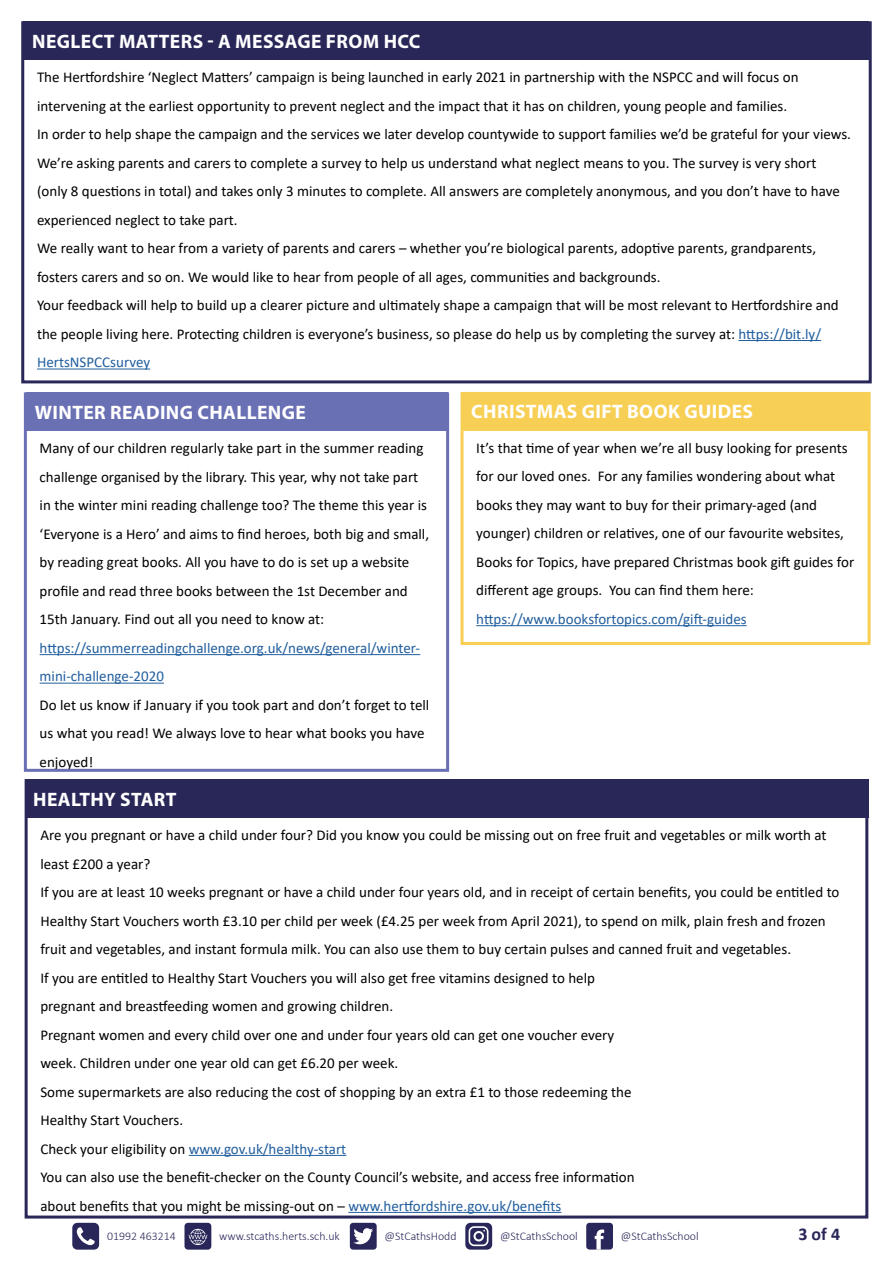
<style>
.page{position:relative;width:893px;height:1263px;background:#fff}
.page>*{position:absolute;margin:0;border:0;box-sizing:border-box;transform-origin:0 0}
.t1{font:700 19.5px "Myriad Pro";letter-spacing:.02em;color:#fff}
.t2{font:700 18px "Calibri";color:#292758}
.t3{font:15px/28.5px "Calibri";color:#000}
.t4{font:15px/28.5px "Calibri";color:#215e9e}
.t5{font:300 11.85px "Calibri";color:#292759}
.s1{color:#215e9e}
</style>
<div class="page">
<div style="left:586px;top:1223px;width:27px;height:26px;background:#292759;border-radius:3px"></div>
<svg style="left:595px;top:1229px;width:9px;height:20px"></svg>
<div style="left:350px;top:1223px;width:27px;height:26px;background:#292759;border-radius:3px"></div>
<svg style="left:353px;top:1228px;width:20px;height:16px"></svg>
<svg style="left:72px;top:1223px;width:27px;height:26px"></svg>
<div style="left:184px;top:1223px;width:27px;height:26px;background:#292759;border-radius:4px"></div>
<svg style="left:189px;top:1229px;width:18px;height:16px"></svg>
<svg style="left:465px;top:1223px;width:27px;height:26px"></svg>
<hr style="left:738px;top:340px;width:83px;height:1px;background:#215e9e">
<hr style="left:37px;top:368px;width:113px;height:1px;background:#215e9e">
<div style="left:21px;top:21px;width:851px;height:362px;border:3px solid #292758"></div>
<div style="left:24px;top:21px;width:845px;height:39px;background:#292758"></div>
<hr style="left:40px;top:654px;width:380px;height:1px;background:#215e9e">
<hr style="left:40px;top:683px;width:124px;height:1px;background:#215e9e">
<div style="left:24px;top:392px;width:425px;height:380px;border:3px solid #6a70b4"></div>
<div style="left:26px;top:392px;width:421px;height:39px;background:#6a70b4"></div>
<hr style="left:476px;top:625px;width:271px;height:1px;background:#215e9e">
<div style="left:461px;top:392px;width:410px;height:253px;border:3px solid #f8cf55"></div>
<div style="left:463px;top:392px;width:406px;height:38px;background:#f8cf55"></div>
<hr style="left:189px;top:1155px;width:157px;height:1px;background:#215e9e">
<hr style="left:348px;top:1212px;width:213px;height:1px;background:#215e9e">
<div style="left:25px;top:779px;width:843px;height:38px;background:#292758"></div>
<h1 class="t1" style="left:32px;top:28px;width:390px">NEGLECT MATTERS - A MESSAGE FROM HCC</h1>
<p class="t3" style="left:37px;top:63px;width:815px">The Hertfordshire ‘Neglect Matters’ campaign is being launched in early 2021 in partnership with the NSPCC and will focus on intervening at the earliest opportunity to prevent neglect and the impact that it has on children, young people and families.<br>In order to help shape the campaign and the services we later develop countywide to support families we’d be grateful for your views.<br>We’re asking parents and carers to complete a survey to help us understand what neglect means to you. The survey is very short<br>(only 8 questions in total) and takes only 3 minutes to complete. All answers are completely anonymous, and you don’t have to have experienced neglect to take part.<br>We really want to hear from a variety of parents and carers – whether you’re biological parents, adoptive parents, grandparents, fosters carers and so on. We would like to hear from people of all ages, communities and backgrounds.<br>Your feedback will help to build up a clearer picture and ultimately shape a campaign that will be most relevant to Hertfordshire and the people living here. Protecting children is everyone’s business, so please do help us by completing the survey at: <span class="s1">https://bit.ly/ HertsNSPCCsurvey</span></p>
<h1 class="t1" style="left:35px;top:399px;width:273px">WINTER READING CHALLENGE</h1>
<p class="t3" style="left:40px;top:434px;width:391px">Many of our children regularly take part in the summer reading challenge organised by the library. This year, why not take part in the winter mini reading challenge too? The theme this year is ‘Everyone is a Hero’ and aims to find heroes, both big and small, by reading great books. All you have to do is set up a website profile and read three books between the 1st December and 15th January. Find out all you need to know at:</p>
<p class="t4" style="left:40px;top:633px;width:382px">https://summerreadingchallenge.org.uk/news/general/winter&shy;mini-challenge-2020</p>
<p class="t3" style="left:40px;top:690px;width:391px">Do let us know if January if you took part and don’t forget to tell us what you read! We always love to hear what books you have enjoyed!</p>
<h1 class="t1" style="left:33px;top:786px;width:145px">HEALTHY START</h1>
<h1 class="t1" style="left:471px;top:399px;width:283px">CHRISTMAS GIFT BOOK GUIDES</h1>
<p class="t3" style="left:476px;top:433px;width:379px">It’s that time of year when we’re all busy looking for presents for our loved ones. For any families wondering about what books they may want to buy for their primary-aged (and younger) children or relatives, one of our favourite websites, Books for Topics, have prepared Christmas book gift guides for different age groups. You can find them here:</p>
<p class="t4" style="left:476px;top:604px;width:272px">https://www.booksfortopics.com/gift-guides</p>
<p class="t3" style="left:40px;top:820px;width:801px">Are you pregnant or have a child under four? Did you know you could be missing out on free fruit and vegetables or milk worth at least £200 a year?<br>If you are at least 10 weeks pregnant or have a child under four years old, and in receipt of certain benefits, you could be entitled to Healthy Start Vouchers worth £3.10 per child per week (£4.25 per week from April 2021), to spend on milk, plain fresh and frozen fruit and vegetables, and instant formula milk. You can also use them to buy certain pulses and canned fruit and vegetables.<br>If you are entitled to Healthy Start Vouchers you will also get free vitamins designed to help<br>pregnant and breastfeeding women and growing children.<br>Pregnant women and every child over one and under four years old can get one voucher every<br>week. Children under one year old can get £6.20 per week.<br>Some supermarkets are also reducing the cost of shopping by an extra £1 to those redeeming the<br>Healthy Start Vouchers.<br>Check your eligibility on <span class="s1">www.gov.uk/healthy-start<br></span>You can also use the benefit-checker on the County Council’s website, and access free information<br>about benefits that you might be missing-out on – <span class="s1">www.hertfordshire.gov.uk/benefits</span></p>
<p class="t5" style="left:107px;top:1228px;width:70px">01992 463214</p>
<p class="t5" style="left:219px;top:1228px;width:122px">www.stcaths.herts.sch.uk</p>
<p class="t5" style="left:385px;top:1228px;width:74px">@StCathsHodd</p>
<p class="t5" style="left:500px;top:1228px;width:79px">@StCathsSchool</p>
<p class="t5" style="left:621px;top:1228px;width:79px">@StCathsSchool</p>
<p class="t2" style="left:798px;top:1221px;width:43px">3 of 4</p>
</div>
